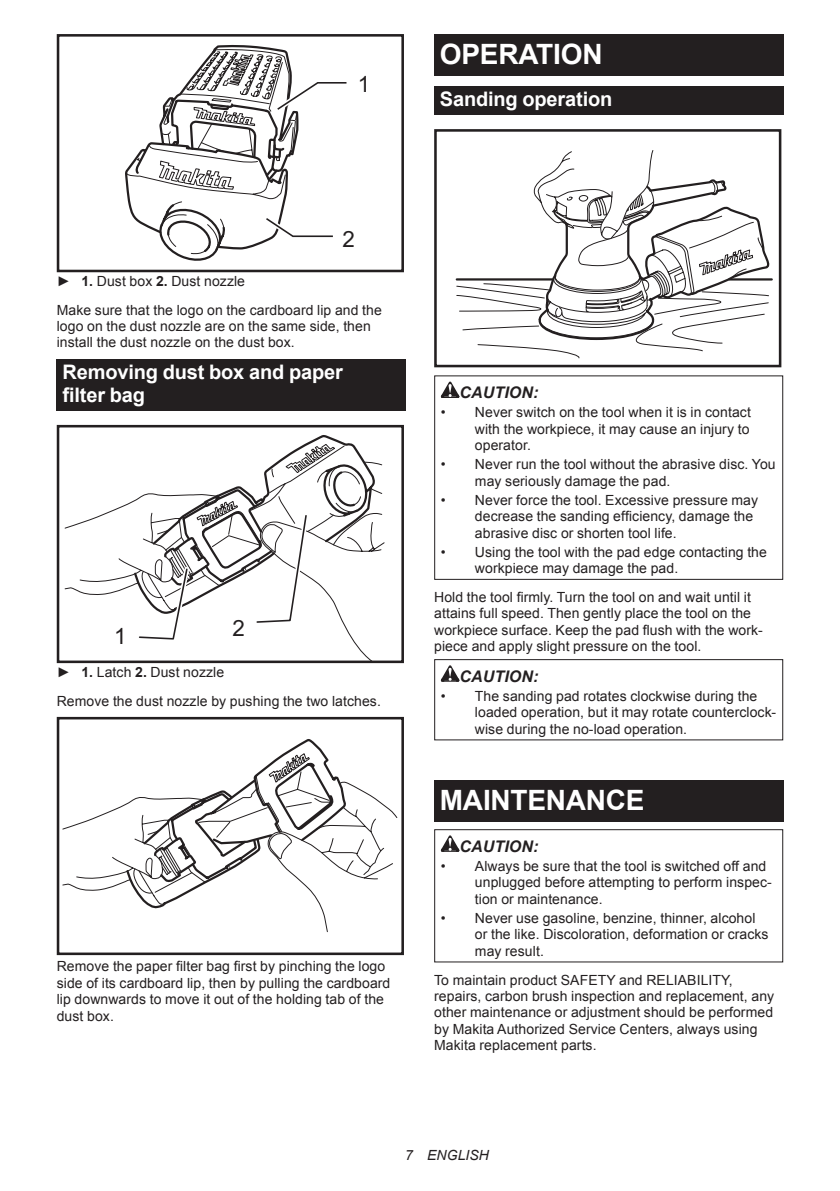
<style>
.page{position:relative;width:840px;height:1191px;background:#fff}
.page>*{position:absolute;margin:0;border:0;box-sizing:border-box;transform-origin:0 0}
.t1{font:700 28px "Arial";letter-spacing:-.01em;color:#fff}
.t2{font:22.4px "Arial";color:#231f20}
.t3{font:700 20px/23.4px "Arial";letter-spacing:-.01em;color:#fff}
.t4{font:italic 700 16px "Arial";letter-spacing:.005em;color:#231f20}
.t5{font:14px/16.4px "Arial";letter-spacing:.005em;color:#231f20}
.t6{font:italic 14px "Arial";letter-spacing:.005em;color:#231f20}
.s1{font-weight:700}
</style>
<div class="page">
<div style="left:57px;top:34px;width:347px;height:238px;border:3px solid #231f20"></div>
<svg style="left:125px;top:45px;width:222px;height:216px"></svg>
<div style="left:57px;top:359px;width:348px;height:52px;background:#231f20"></div>
<svg style="left:64px;top:462px;width:321px;height:197px"></svg>
<svg style="left:133px;top:435px;width:242px;height:209px"></svg>
<div style="left:57px;top:425px;width:347px;height:238px;border:3px solid #231f20"></div>
<svg style="left:62px;top:739px;width:335px;height:193px"></svg>
<div style="left:57px;top:717px;width:347px;height:238px;border:3px solid #231f20"></div>
<div style="left:434px;top:34px;width:348px;height:41px;background:#231f20"></div>
<div style="left:434px;top:86px;width:348px;height:29px;background:#231f20"></div>
<svg style="left:455px;top:150px;width:317px;height:209px"></svg>
<div style="left:434px;top:129px;width:347px;height:238px;border:3px solid #231f20"></div>
<svg style="left:440px;top:381px;width:19px;height:17px"></svg>
<div style="left:434px;top:375px;width:348px;height:205px;border:1px solid #231f20"></div>
<svg style="left:440px;top:665px;width:19px;height:16px"></svg>
<div style="left:434px;top:659px;width:348px;height:81px;border:1px solid #231f20"></div>
<div style="left:434px;top:780px;width:348px;height:41px;background:#231f20"></div>
<svg style="left:440px;top:835px;width:19px;height:16px"></svg>
<div style="left:434px;top:829px;width:348px;height:133px;border:1px solid #231f20"></div>
<h2 class="t2" style="left:357px;top:69px;width:14px">1</h2>
<h1 class="t1" style="left:439px;top:35px;width:164px">OPERATION</h1>
<h3 class="t3" style="left:439px;top:88px;width:174px">Sanding operation</h3>
<h2 class="t2" style="left:342px;top:225px;width:14px">2</h2>
<p class="t5" style="left:57px;top:267px;width:326px;line-height:28.8px">► <span class="s1">1.</span> Dust box <span class="s1">2.</span> Dust nozzle<br>Make sure that the logo on the cardboard lip and the</p>
<p class="t5" style="left:57px;top:318px;width:315px">logo on the dust nozzle are on the same side, then install the dust nozzle on the dust box.</p>
<h3 class="t3" style="left:62px;top:361px;width:282px">Removing dust box and paper filter bag</h3>
<h2 class="t2" style="left:114px;top:622px;width:14px">1</h2>
<h2 class="t2" style="left:232px;top:614px;width:14px">2</h2>
<p class="t5" style="left:57px;top:657px;width:325px;line-height:28.8px">► <span class="s1">1.</span> Latch <span class="s1">2.</span> Dust nozzle<br>Remove the dust nozzle by pushing the two latches.</p>
<p class="t5" style="left:57px;top:958px;width:335px">Remove the paper filter bag first by pinching the logo side of its cardboard lip, then by pulling the cardboard lip downwards to move it out of the holding tab of the dust box.</p>
<p class="t4" style="left:459px;top:382px;width:80px">CAUTION:</p>
<p class="t5" style="left:474px;top:404px;width:277px;text-align:justify;text-indent:-34px">• Never switch on the tool when it is in contact with the workpiece, it may cause an injury to operator.</p>
<p class="t5" style="left:474px;top:456px;width:302px;text-indent:-34px">• Never run the tool without the abrasive disc. You may seriously damage the pad.</p>
<p class="t5" style="left:474px;top:492px;width:284px;text-indent:-34px">• Never force the tool. Excessive pressure may decrease the sanding efficiency, damage the abrasive disc or shorten tool life.</p>
<p class="t5" style="left:474px;top:544px;width:293px;text-indent:-34px">• Using the tool with the pad edge contacting the workpiece may damage the pad.</p>
<p class="t5" style="left:434px;top:589px;width:330px">Hold the tool firmly. Turn the tool on and wait until it attains full speed. Then gently place the tool on the workpiece surface. Keep the pad flush with the work&shy;piece and apply slight pressure on the tool.</p>
<p class="t4" style="left:459px;top:665px;width:80px">CAUTION:</p>
<p class="t5" style="left:474px;top:688px;width:303px;text-indent:-34px">• The sanding pad rotates clockwise during the loaded operation, but it may rotate counterclock&shy;wise during the no-load operation.</p>
<h1 class="t1" style="left:439px;top:781px;width:206px">MAINTENANCE</h1>
<p class="t4" style="left:459px;top:835px;width:80px">CAUTION:</p>
<p class="t5" style="left:474px;top:858px;width:298px;text-indent:-34px">• Always be sure that the tool is switched off and unplugged before attempting to perform inspec&shy;tion or maintenance.</p>
<p class="t5" style="left:474px;top:910px;width:295px;text-indent:-34px">• Never use gasoline, benzine, thinner, alcohol or the like. Discoloration, deformation or cracks may result.</p>
<p class="t5" style="left:434px;top:971px;width:341px">To maintain product SAFETY and RELIABILITY, repairs, carbon brush inspection and replacement, any other maintenance or adjustment should be performed by Makita Authorized Service Centers, always using Makita replacement parts.</p>
<p class="t6" style="left:405px;top:1146px;width:85px">7 ENGLISH</p>
</div>
